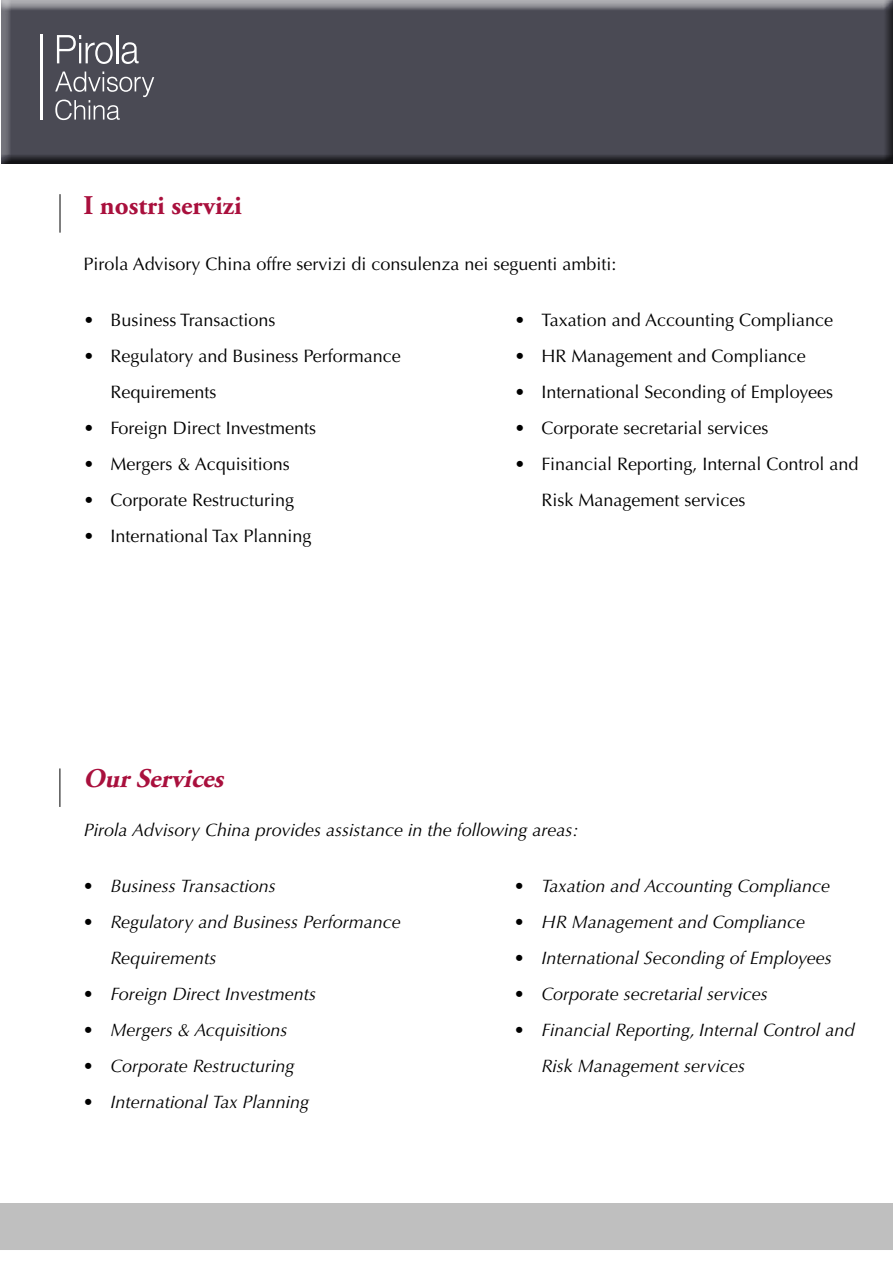
<style>
.page{position:relative;width:893px;height:1263px;background:#fff}
.page>*{position:absolute;margin:0;border:0;box-sizing:border-box;transform-origin:0 0}
.t1{font:700 27px "Adobe Garamond Pro";color:#a9103d}
.t2{font:italic 700 27px "Adobe Garamond Pro";color:#a9103d}
.t3{font:18px/36px "Optima LT Std";color:#000}
.t4{font:italic 18px/36px "Optima LT Std";color:#000}
</style>
<div class="page">
<div style="left:0;top:0;width:893px;height:166px;background:#000;opacity:.75"></div>
<div style="left:0;top:1203px;width:893px;height:47px;background:#bfbfbf"></div>
<hr style="left:60px;top:768px;width:1px;height:39px;background:#000">
<hr style="left:60px;top:194px;width:1px;height:39px;background:#000">
<hr style="left:40px;top:35px;width:2px;height:85px;background:#fff">
<svg style="left:57px;top:35px;width:56px;height:29px"></svg>
<hr style="left:116px;top:35px;width:2px;height:28px;background:#fff">
<svg style="left:122px;top:42px;width:17px;height:22px"></svg>
<svg style="left:55px;top:72px;width:99px;height:48px;background:#66666f"></svg>
<h1 class="t1" style="left:83px;top:189px;width:160px">I nostri servizi</h1>
<p class="t3" style="left:83px;top:246px;width:535px">Pirola Advisory China offre servizi di consulenza nei seguenti ambiti:</p>
<p class="t3" style="left:83px;top:302px;width:194px">• Business Transactions</p>
<p class="t3" style="left:110px;top:338px;width:292px;text-indent:-27px">• Regulatory and Business Performance<br>Requirements</p>
<p class="t3" style="left:83px;top:410px;width:234px">• Foreign Direct Investments</p>
<p class="t3" style="left:83px;top:446px;width:208px">• Mergers &amp; Acquisitions</p>
<p class="t3" style="left:83px;top:482px;width:212px">• Corporate Restructuring</p>
<p class="t3" style="left:83px;top:518px;width:229px">• International Tax Planning</p>
<h1 class="t2" style="left:83px;top:763px;width:148px">OurServices</h1>
<p class="t3" style="left:515px;top:302px;width:320px">• Taxation and Accounting Compliance</p>
<p class="t3" style="left:515px;top:338px;width:293px">• HR Management and Compliance</p>
<p class="t3" style="left:515px;top:374px;width:320px">• International Seconding of Employees</p>
<p class="t3" style="left:515px;top:410px;width:255px">• Corporate secretarial services</p>
<p class="t3" style="left:542px;top:446px;width:318px;text-indent:-27px">• Financial Reporting, Internal Control and<br>Risk Management services</p>
<p class="t4" style="left:84px;top:812px;width:496px">Pirola Advisory China provides assistance in the following areas:</p>
<p class="t4" style="left:83px;top:868px;width:194px">• Business Transactions</p>
<p class="t4" style="left:110px;top:904px;width:292px;text-indent:-27px">• Regulatory and Business Performance<br>Requirements</p>
<p class="t4" style="left:83px;top:976px;width:234px">• Foreign Direct Investments</p>
<p class="t4" style="left:83px;top:1012px;width:206px">• Mergers &amp; Acquisitions</p>
<p class="t4" style="left:83px;top:1048px;width:213px">• Corporate Restructuring</p>
<p class="t4" style="left:83px;top:1084px;width:227px">• International Tax Planning</p>
<p class="t4" style="left:515px;top:868px;width:317px">• Taxation and Accounting Compliance</p>
<p class="t4" style="left:515px;top:904px;width:292px">• HR Management and Compliance</p>
<p class="t4" style="left:515px;top:940px;width:319px">• International Seconding of Employees</p>
<p class="t4" style="left:515px;top:976px;width:255px">• Corporate secretarial services</p>
<p class="t4" style="left:542px;top:1012px;width:315px;text-indent:-27px">• Financial Reporting, Internal Control and<br>Risk Management services</p>
</div>
